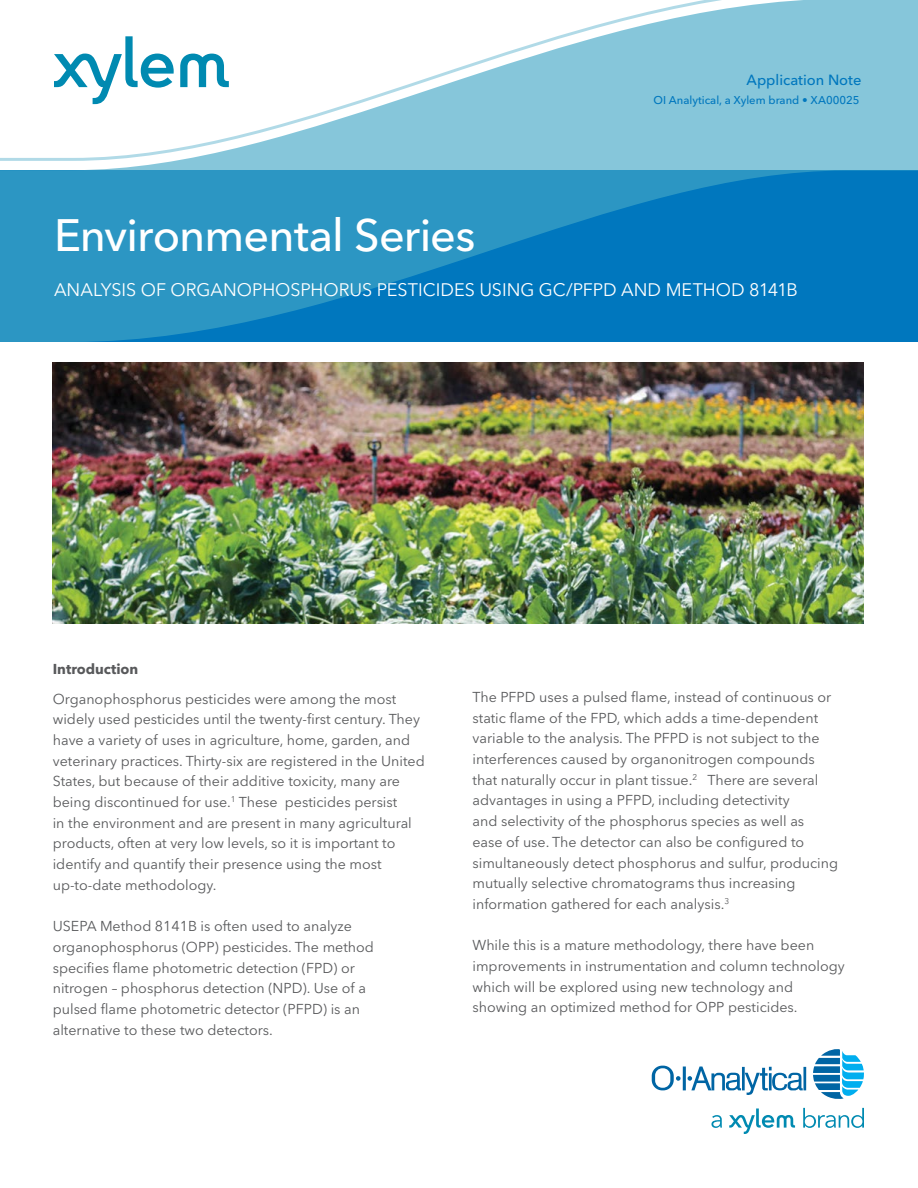
<style>
.page{position:relative;width:918px;height:1188px;background:#fff}
.page>*{position:absolute;margin:0;border:0;box-sizing:border-box;transform-origin:0 0}
.CS_Headline{font:500 45px "Avenir Next LT Pro";letter-spacing:-.02em;color:#fff}
.CS_Subhead{font:18px "Avenir Next LT Pro";color:#fff}
.Body_text{font:500 14.7px "Avenir Next LT Pro";color:#0077be}
.Body_text-2{font:14.25px/20.7px "Avenir Next LT Pro";color:#58595b}
.small_body_text{font:500 11.25px "Avenir Next LT Pro";color:#0077be}
.s1{font-weight:700}
</style>
<div class="page">
<img style="left:53px;top:362px;width:811px;height:261px">
<svg style="left:0;top:161px;width:918px;height:181px;background:#1d8ac2"></svg>
<svg style="left:0;top:0;width:918px;height:161px"></svg>
<svg style="left:54px;top:36px;width:175px;height:68px"></svg>
<svg style="left:813px;top:1049px;width:51px;height:50px"></svg>
<svg style="left:652px;top:1066px;width:154px;height:29px"></svg>
<svg style="left:711px;top:1115px;width:11px;height:13px"></svg>
<svg style="left:803px;top:1108px;width:61px;height:20px"></svg>
<svg style="left:729px;top:1108px;width:66px;height:26px"></svg>
<p class="Body_text" style="left:747px;top:71px;width:116px">Application Note</p>
<p class="small_body_text" style="left:654px;top:93px;width:207px">OI Analytical, a Xylem brand • XA00025</p>
<p class="CS_Headline" style="left:54px;top:208px;width:423px">Environmental Series</p>
<p class="CS_Subhead" style="left:54px;top:279px;width:745px">ANALYSIS OF ORGANOPHOSPHORUS PESTICIDES USING GC/PFPD AND METHOD 8141B</p>
<p class="Body_text-2" style="left:53px;top:654px;width:345px;line-height:29.7px"><span class="s1">Introduction<br></span>Organophosphorus pesticides were among the most</p>
<p class="Body_text-2" style="left:53px;top:709px;width:374px">widely used pesticides until the twenty-first century. They have a variety of uses in agriculture, home, garden, and veterinary practices. Thirty-six are registered in the United States, but because of their additive toxicity, many are being discontinued for use.<sup>1</sup> These pesticides persist<br>in the environment and are present in many agricultural products, often at very low levels, so it is important to identify and quantify their presence using the most up-to-date methodology.</p>
<p class="Body_text-2" style="left:53px;top:916px;width:323px">USEPA Method 8141B is often used to analyze organophosphorus (OPP) pesticides. The method specifies flame photometric detection (FPD) or nitrogen – phosphorus detection (NPD). Use of a pulsed flame photometric detector (PFPD) is an alternative to these two detectors.</p>
<p class="Body_text-2" style="left:472px;top:687px;width:367px">The PFPD uses a pulsed flame, instead of continuous or static flame of the FPD, which adds a time-dependent variable to the analysis. The PFPD is not subject to the interferences caused by organonitrogen compounds that naturally occur in plant tissue.<sup>2</sup> There are several advantages in using a PFPD, including detectivity<br>and selectivity of the phosphorus species as well as<br>ease of use. The detector can also be configured to simultaneously detect phosphorus and sulfur, producing mutually selective chromatograms thus increasing information gathered for each analysis.<sup>3</sup></p>
<p class="Body_text-2" style="left:472px;top:935px;width:374px">While this is a mature methodology, there have been improvements in instrumentation and column technology which will be explored using new technology and showing an optimized method for OPP pesticides.</p>
</div>
